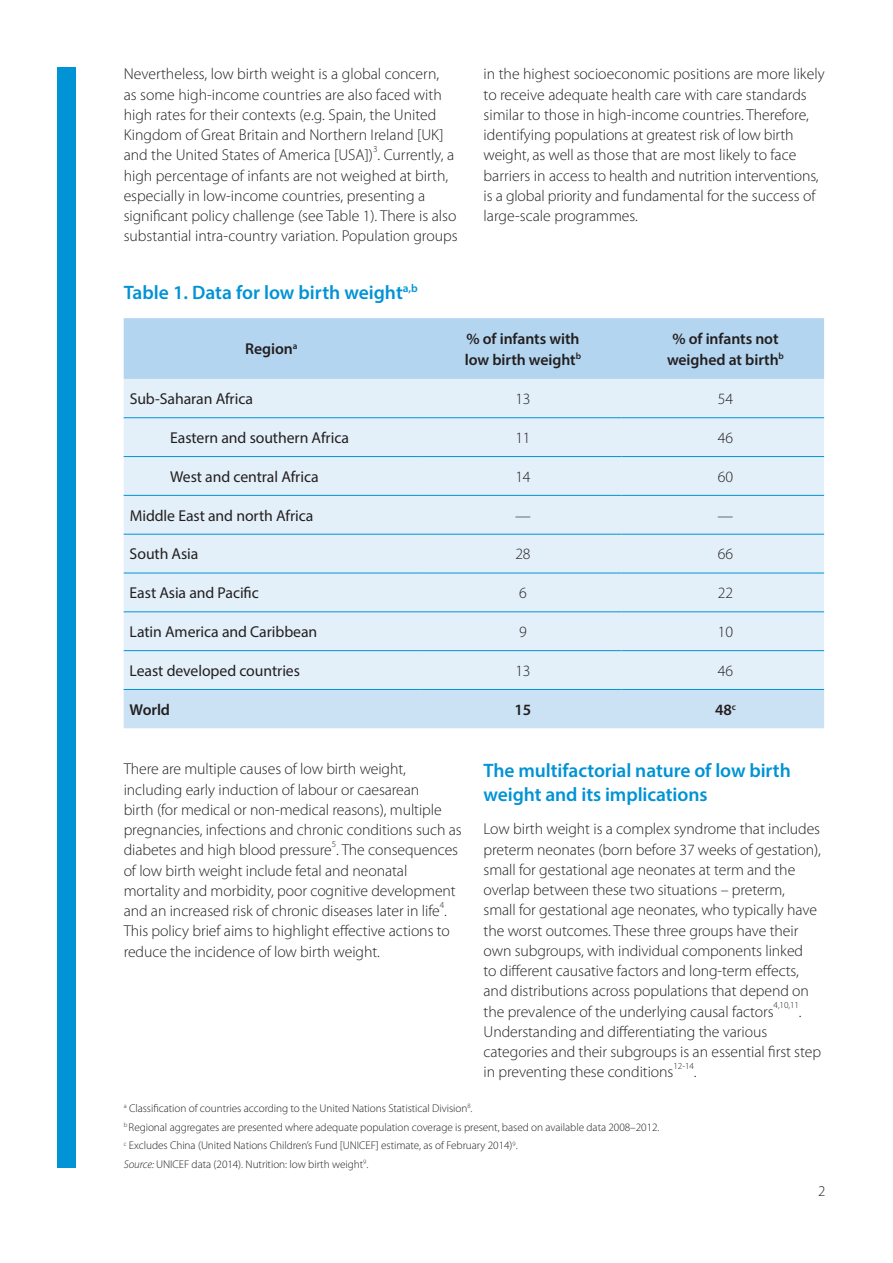
<style>
.page{position:relative;width:893px;height:1263px;background:#fff}
.page>*{position:absolute;margin:0;border:0;box-sizing:border-box;transform-origin:0 0}
.t1{font:600 19.5px/23.4px "Myriad Pro";letter-spacing:-.005em;color:#0093d5}
.t2{font:300 15.75px/20.2px "Myriad Pro";letter-spacing:-.005em;color:#231f20}
.t3{font:15.75px "Myriad Pro";letter-spacing:-.005em;color:#231f20}
.t4{font:600 15.75px/20.2px "Myriad Pro";letter-spacing:-.005em;color:#231f20}
.t5{font:300 15px "Myriad Pro";color:#231f20}
.t6{font:300 11.25px/18.8px "Myriad Pro";letter-spacing:-.005em;color:#231f20}
.t7{font:300 9.15px "Myriad Pro";letter-spacing:-.005em;color:#231f20}
.s1{font-style:italic}
</style>
<div class="page">
<div style="left:58px;top:68px;width:18px;height:1100px;background:#0093d5"></div>
<div style="left:124px;top:318px;width:700px;height:61px;background:#b4d5ef"></div>
<div style="left:124px;top:379px;width:700px;height:310px;background:#e4f0f9"></div>
<div style="left:124px;top:690px;width:700px;height:38px;background:#cbe1f4"></div>
<hr style="left:124px;top:417px;width:295px;height:1px;background:#0093d5">
<hr style="left:419px;top:417px;width:203px;height:1px;background:#0093d5">
<hr style="left:622px;top:417px;width:202px;height:1px;background:#0093d5">
<hr style="left:124px;top:456px;width:295px;height:1px;background:#0093d5">
<hr style="left:419px;top:456px;width:203px;height:1px;background:#0093d5">
<hr style="left:622px;top:456px;width:202px;height:1px;background:#0093d5">
<hr style="left:124px;top:495px;width:295px;height:1px;background:#0093d5">
<hr style="left:419px;top:495px;width:203px;height:1px;background:#0093d5">
<hr style="left:622px;top:495px;width:202px;height:1px;background:#0093d5">
<hr style="left:124px;top:534px;width:295px;height:1px;background:#0093d5">
<hr style="left:419px;top:534px;width:203px;height:1px;background:#0093d5">
<hr style="left:622px;top:534px;width:202px;height:1px;background:#0093d5">
<hr style="left:124px;top:573px;width:295px;height:1px;background:#0093d5">
<hr style="left:419px;top:573px;width:203px;height:1px;background:#0093d5">
<hr style="left:622px;top:573px;width:202px;height:1px;background:#0093d5">
<hr style="left:124px;top:611px;width:295px;height:1px;background:#0093d5">
<hr style="left:419px;top:611px;width:203px;height:1px;background:#0093d5">
<hr style="left:622px;top:611px;width:202px;height:1px;background:#0093d5">
<hr style="left:124px;top:650px;width:295px;height:1px;background:#0093d5">
<hr style="left:419px;top:650px;width:203px;height:1px;background:#0093d5">
<hr style="left:622px;top:650px;width:202px;height:1px;background:#0093d5">
<hr style="left:124px;top:689px;width:295px;height:1px;background:#0093d5">
<hr style="left:419px;top:689px;width:203px;height:1px;background:#0093d5">
<hr style="left:622px;top:689px;width:202px;height:1px;background:#0093d5">
<p class="t2" style="left:124px;top:64px;width:332px">Nevertheless, low birth weight is a global concern, as some high-income countries are also faced with high rates for their contexts (e.g. Spain, the United Kingdom of Great Britain and Northern Ireland [UK] and the United States of America [USA]) . Currently, a</p>
<p class="t7" style="left:373px;top:144px;width:6px">3</p>
<p class="t2" style="left:124px;top:165px;width:336px">high percentage of infants are not weighed at birth, especially in low-income countries, presenting a significant policy challenge (see Table 1). There is also substantial intra-country variation. Population groups</p>
<p class="t1" style="left:124px;top:280px;width:296px">Table 1. Data for low birth weight<sup>a,b</sup></p>
<p class="t2" style="left:484px;top:64px;width:343px">in the highest socioeconomic positions are more likely to receive adequate health care with care standards similar to those in high-income countries. Therefore, identifying populations at greatest risk of low birth weight, as well as those that are most likely to face barriers in access to health and nutrition interventions, is a global priority and fundamental for the success of large-scale programmes.</p>
<p class="t4" style="left:245px;top:339px;width:54px">Region<sup>a</sup></p>
<p class="t4" style="left:465px;top:328px;width:118px">% of infants with low birth weight<sup>b</sup></p>
<p class="t4" style="left:667px;top:328px;width:118px;text-align:center">% of infants not weighed at birth<sup>b</sup></p>
<p class="t3" style="left:130px;top:389px;width:125px">Sub-Saharan Africa</p>
<p class="t2" style="left:515px;top:389px;width:17px">13</p>
<p class="t2" style="left:718px;top:389px;width:17px">54</p>
<p class="t3" style="left:170px;top:428px;width:180px">Eastern and southern Africa</p>
<p class="t2" style="left:515px;top:427px;width:17px">11</p>
<p class="t2" style="left:718px;top:427px;width:17px">46</p>
<p class="t3" style="left:170px;top:467px;width:150px">West and central Africa</p>
<p class="t2" style="left:515px;top:466px;width:17px">14</p>
<p class="t2" style="left:718px;top:466px;width:17px">60</p>
<p class="t3" style="left:130px;top:506px;width:185px">Middle East and north Africa</p>
<p class="t2" style="left:515px;top:505px;width:17px">—</p>
<p class="t2" style="left:718px;top:505px;width:17px">—</p>
<p class="t3" style="left:130px;top:544px;width:70px">South Asia</p>
<p class="t2" style="left:515px;top:544px;width:17px">28</p>
<p class="t2" style="left:718px;top:544px;width:17px">66</p>
<p class="t3" style="left:130px;top:583px;width:131px">East Asia and Pacific</p>
<p class="t2" style="left:519px;top:583px;width:9px">6</p>
<p class="t2" style="left:718px;top:583px;width:17px">22</p>
<p class="t3" style="left:130px;top:622px;width:189px">Latin America and Caribbean</p>
<p class="t2" style="left:519px;top:622px;width:9px">9</p>
<p class="t2" style="left:718px;top:622px;width:17px">10</p>
<p class="t3" style="left:130px;top:661px;width:172px">Least developed countries</p>
<p class="t2" style="left:515px;top:660px;width:17px">13</p>
<p class="t2" style="left:718px;top:660px;width:17px">46</p>
<p class="t4" style="left:130px;top:699px;width:42px">World</p>
<p class="t4" style="left:515px;top:699px;width:18px">15</p>
<p class="t4" style="left:715px;top:699px;width:22px">48<sup>c</sup></p>
<p class="t2" style="left:124px;top:759px;width:340px">There are multiple causes of low birth weight, including early induction of labour or caesarean<br>birth (for medical or non-medical reasons), multiple pregnancies, infections and chronic conditions such as diabetes and high blood pressure . The consequences</p>
<p class="t7" style="left:332px;top:838px;width:6px">5</p>
<p class="t2" style="left:124px;top:860px;width:334px">of low birth weight include fetal and neonatal mortality and morbidity, poor cognitive development and an increased risk of chronic diseases later in life .</p>
<p class="t7" style="left:440px;top:899px;width:6px">4</p>
<p class="t2" style="left:124px;top:921px;width:328px">This policy brief aims to highlight effective actions to reduce the incidence of low birth weight.</p>
<p class="t1" style="left:484px;top:758px;width:309px">The multifactorial nature of low birth weight and its implications</p>
<p class="t2" style="left:484px;top:819px;width:339px">Low birth weight is a complex syndrome that includes preterm neonates (born before 37 weeks of gestation), small for gestational age neonates at term and the overlap between these two situations – preterm, small for gestational age neonates, who typically have the worst outcomes. These three groups have their own subgroups, with individual components linked<br>to different causative factors and long-term effects, and distributions across populations that depend on the prevalence of the underlying causal factors</p>
<p class="t7" style="left:774px;top:1000px;width:27px">4,10,11</p>
<p class="t2" style="left:799px;top:1001px;width:4px">.</p>
<p class="t2" style="left:484px;top:1021px;width:339px">Understanding and differentiating the various categories and their subgroups is an essential first step in preventing these conditions</p>
<p class="t7" style="left:673px;top:1060px;width:22px">12-14</p>
<p class="t2" style="left:694px;top:1062px;width:4px">.</p>
<p class="t6" style="left:124px;top:1099px;width:537px"><sup>a</sup> Classification of countries according to the United Nations Statistical Division<sup>8</sup>.<br><sup>b</sup> Regional aggregates are presented where adequate population coverage is present, based on available data 2008–2012. <sup>c</sup> Excludes China (United Nations Children’s Fund [UNICEF] estimate, as of February 2014)<sup>9</sup>.<br><span class="s1">Source:</span> UNICEF data (2014). Nutrition: low birth weight<sup>9</sup>.</p>
<p class="t5" style="left:818px;top:1182px;width:9px">2</p>
</div>
